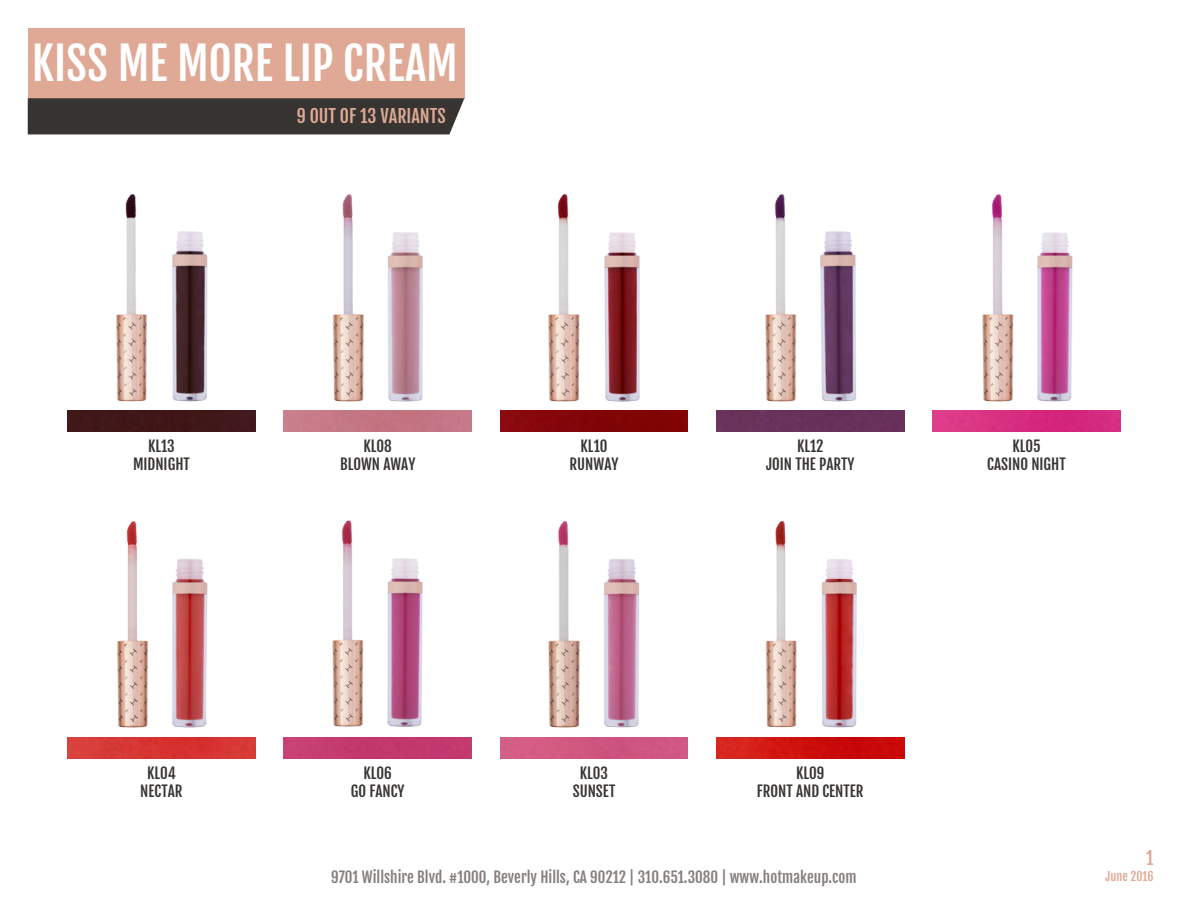
<style>
.page{position:relative;width:1188px;height:918px;background:#fff}
.page>*{position:absolute;margin:0;border:0;box-sizing:border-box;transform-origin:0 0}
.t1{font:45px "Fjalla One";color:#fff}
.t2{font:18px "Fjalla One";color:#dfa995}
.t3{font:15px/18px "Fjalla One";color:#373432;text-align:center}
.t4{font:15px "Fjalla One";color:#847e7c}
.t5{font:12px "Fjalla One";color:#dfa995}
</style>
<div class="page">
<div style="left:68px;top:410px;width:187px;height:21px;background:#401719"></div>
<img style="left:68px;top:737px;width:187px;height:21px">
<div style="left:284px;top:737px;width:188px;height:21px;background:#c3396f"></div>
<div style="left:500px;top:737px;width:188px;height:21px;background:#d15882"></div>
<img style="left:716px;top:737px;width:188px;height:21px">
<img style="left:500px;top:410px;width:188px;height:21px">
<div style="left:716px;top:410px;width:188px;height:21px;background:#68315b"></div>
<img style="left:933px;top:410px;width:187px;height:21px">
<div style="left:28px;top:28px;width:436px;height:70px;background:#dfa995"></div>
<div style="left:28px;top:98px;width:436px;height:36px;background:#373432"></div>
<img style="left:116px;top:194px;width:92px;height:208px">
<img style="left:117px;top:521px;width:91px;height:207px">
<img style="left:333px;top:194px;width:90px;height:208px">
<img style="left:332px;top:520px;width:91px;height:207px">
<img style="left:548px;top:194px;width:92px;height:208px">
<img style="left:548px;top:521px;width:92px;height:207px">
<img style="left:765px;top:194px;width:91px;height:208px">
<img style="left:766px;top:521px;width:91px;height:207px">
<img style="left:982px;top:194px;width:91px;height:208px">
<h1 class="t1" style="left:32px;top:36px;width:428px">KISS ME MORE LIP CREAM</h1>
<p class="t2" style="left:297px;top:105px;width:151px">9 OUT OF 13 VARIANTS</p>
<p class="t3" style="left:133px;top:437px;width:58px">KL13<br>MIDNIGHT</p>
<p class="t3" style="left:340px;top:437px;width:77px">KL08<br>BLOWN AWAY</p>
<p class="t3" style="left:570px;top:437px;width:50px">KL10<br>RUNWAY</p>
<p class="t3" style="left:766px;top:437px;width:90px">KL12<br>JOIN THE PARTY</p>
<p class="t3" style="left:987px;top:437px;width:80px">KL05<br>CASINO NIGHT</p>
<p class="t3" style="left:140px;top:764px;width:44px">KL04<br>NECTAR</p>
<p class="t3" style="left:351px;top:764px;width:55px">KL06<br>GO FANCY</p>
<p class="t3" style="left:573px;top:764px;width:44px">KL03<br>SUNSET</p>
<p class="t3" style="left:757px;top:764px;width:108px">KL09<br>FRONT AND CENTER</p>
<p class="t2" style="left:1146px;top:847px;width:9px">1</p>
<p class="t4" style="left:331px;top:867px;width:527px">9701 Willshire Blvd. #1000, Beverly Hills, CA 90212 | 310.651.3080 | www.hotmakeup.com</p>
<p class="t5" style="left:1106px;top:868px;width:49px">June 2016</p>
</div>
